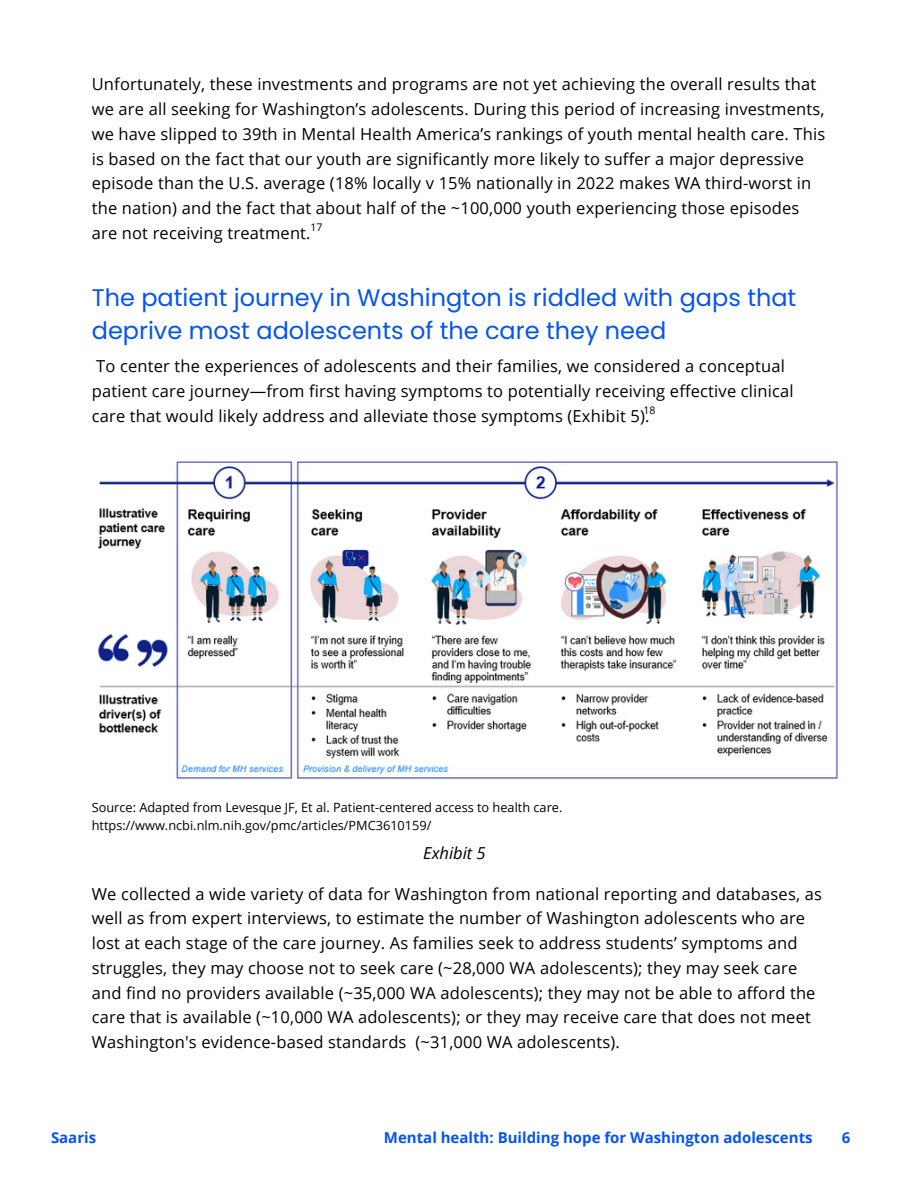
<style>
.page{position:relative;width:918px;height:1188px;background:#fff}
.page>*{position:absolute;margin:0;border:0;box-sizing:border-box;transform-origin:0 0}
.t1{font:24px/32.7px "Poppins";color:#0554f2}
.t2{font:16.5px/24.8px "Open Sans";letter-spacing:.01em;color:#000001}
.t3{font:italic 16.5px "Open Sans";color:#000}
.t4{font:700 15px "Open Sans";color:#0554f2}
.t5{font:12.75px/17.5px "Open Sans";color:#000}
.t6{font:10.5px "Open Sans";color:#000001}
</style>
<div class="page">
<img style="left:98px;top:461px;width:740px;height:318px">
<p class="t2" style="left:92px;top:72px;width:735px">Unfortunately, these investments and programs are not yet achieving the overall results that we are all seeking for Washington’s adolescents. During this period of increasing investments, we have slipped to 39th in Mental Health America’s rankings of youth mental health care. This is based on the fact that our youth are significantly more likely to suffer a major depressive episode than the U.S. average (18% locally v 15% nationally in 2022 makes WA third-worst in the nation) and the fact that about half of the ~100,000 youth experiencing those episodes are not receiving treatment.</p>
<p class="t6" style="left:310px;top:220px;width:14px">17</p>
<p class="t1" style="left:92px;top:282px;width:706px">The patient journey in Washington is riddled with gaps that deprive most adolescents of the care they need</p>
<p class="t2" style="left:92px;top:354px;width:703px">To center the experiences of adolescents and their families, we considered a conceptual patient care journey—from first having symptoms to potentially receiving effective clinical care that would likely address and alleviate those symptoms (Exhibit 5).</p>
<p class="t6" style="left:643px;top:403px;width:14px">18</p>
<p class="t5" style="left:92px;top:798px;width:472px">Source: Adapted from Levesque JF, Et al. Patient-centered access to health care. https://www.ncbi.nlm.nih.gov/pmc/articles/PMC3610159/</p>
<p class="t3" style="left:423px;top:841px;width:64px">Exhibit 5</p>
<p class="t2" style="left:92px;top:881px;width:732px">We collected a wide variety of data for Washington from national reporting and databases, as well as from expert interviews, to estimate the number of Washington adolescents who are lost at each stage of the care journey. As families seek to address students’ symptoms and struggles, they may choose not to seek care (~28,000 WA adolescents); they may seek care and find no providers available (~35,000 WA adolescents); they may not be able to afford the care that is available (~10,000 WA adolescents); or they may receive care that does not meet Washington's evidence-based standards (~31,000 WA adolescents).</p>
<p class="t4" style="left:51px;top:1127px;width:47px">Saaris</p>
<p class="t4" style="left:384px;top:1127px;width:430px">Mental health: Building hope for Washington adolescents</p>
<p class="t4" style="left:842px;top:1127px;width:10px">6</p>
</div>
